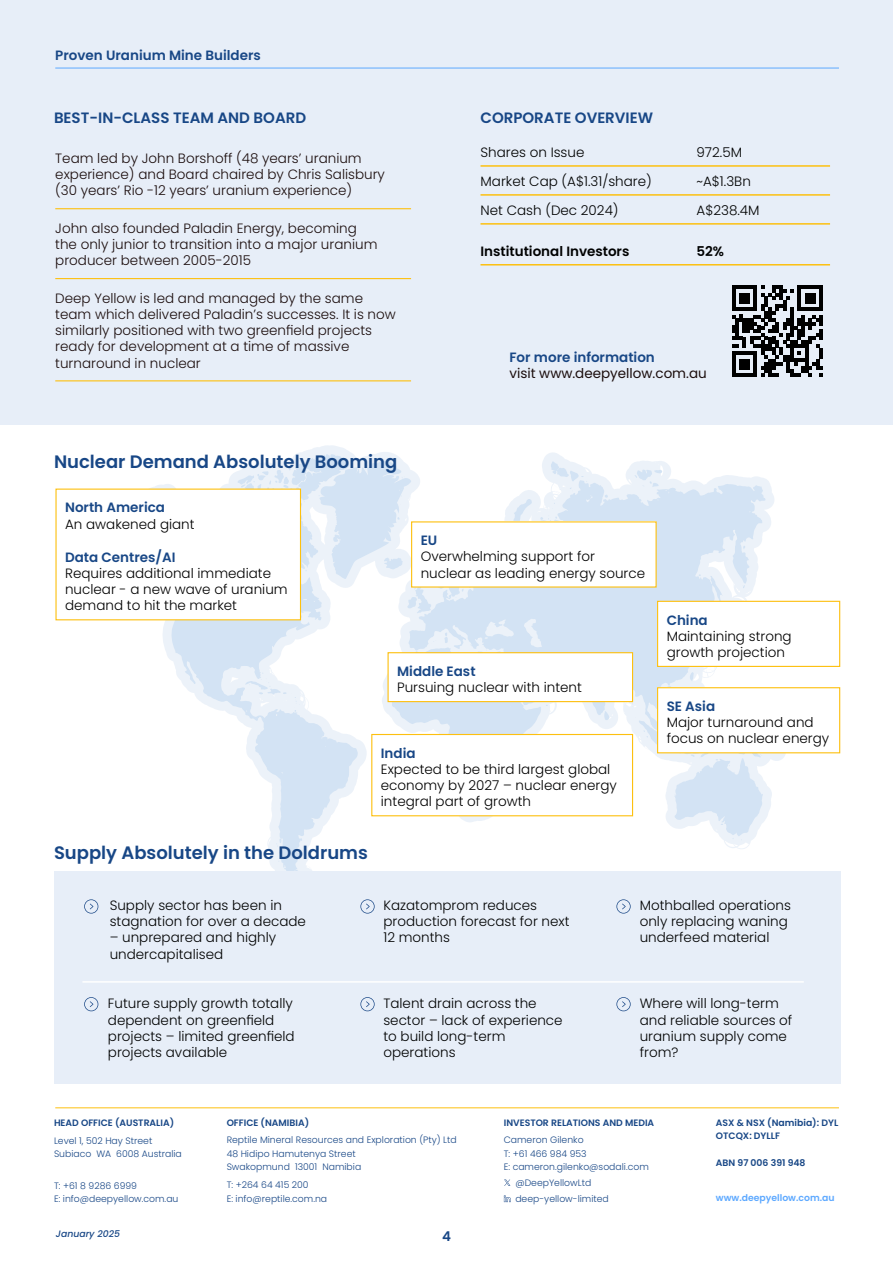
<style>
.page{position:relative;width:893px;height:1263px;background:#fff}
.page>*{position:absolute;margin:0;border:0;box-sizing:border-box;transform-origin:0 0}
.t1{font:600 18px "Poppins";color:#184786}
.t2{font:600 15px "Poppins";color:#184786}
.t3{font:300 13.5px/16.2px "Poppins";color:#000101}
.t4{font:300 13.5px/16.2px "Poppins";color:#1b0d0d}
.t5{font:600 13.5px "Poppins";color:#184786}
.t6{font:13.5px "Poppins";color:#1b0d0d}
.t7{font:600 13.5px "Poppins";color:#000101}
.t8{font:300 9.3px/13.5px "Poppins";color:#184786}
.t9{font:600 9.3px/13.5px "Poppins";color:#184786}
.t10{font:600 9.3px "Poppins";color:#5da9ff}
.t11{font:italic 500 9.3px "Poppins";color:#184786}
</style>
<div class="page">
<svg style="left:95px;top:445px;width:286px;height:372px"></svg>
<svg style="left:381px;top:452px;width:405px;height:397px"></svg>
<svg style="left:391px;top:480px;width:374px;height:254px;fill:#d3e3f4"></svg>
<svg style="left:104px;top:579px;width:254px;height:292px"></svg>
<svg style="left:604px;top:711px;width:6px;height:9px"></svg>
<svg style="left:297px;top:606px;width:25px;height:17px"></svg>
<svg style="left:319px;top:805px;width:4px;height:3px"></svg>
<svg style="left:276px;top:843px;width:3px;height:5px"></svg>
<svg style="left:635px;top:470px;width:27px;height:17px"></svg>
<svg style="left:444px;top:632px;width:6px;height:11px"></svg>
<svg style="left:407px;top:585px;width:25px;height:28px"></svg>
<svg style="left:510px;top:499px;width:22px;height:22px"></svg>
<svg style="left:470px;top:639px;width:17px;height:13px"></svg>
<svg style="left:245px;top:672px;width:55px;height:40px"></svg>
<svg style="left:431px;top:640px;width:6px;height:4px"></svg>
<svg style="left:632px;top:604px;width:145px;height:236px"></svg>
<svg style="left:551px;top:461px;width:36px;height:31px"></svg>
<svg style="left:605px;top:495px;width:5px;height:5px"></svg>
<svg style="left:218px;top:454px;width:193px;height:125px"></svg>
<svg style="left:540px;top:500px;width:23px;height:20px"></svg>
<svg style="left:456px;top:588px;width:15px;height:10px"></svg>
<div style="left:54px;top:871px;width:786px;height:212px;background:#e7eef8"></div>
<hr style="left:55px;top:1107px;width:784px;height:1px;background:#fdc010">
<div style="left:0;top:0;width:893px;height:424px;background:#e7eef8"></div>
<hr style="left:55px;top:208px;width:356px;height:1px;background:#fdc010">
<hr style="left:55px;top:278px;width:356px;height:1px;background:#fdc010">
<hr style="left:55px;top:380px;width:356px;height:1px;background:#fdc010">
<hr style="left:55px;top:68px;width:784px;height:1px;background:#5da9ff">
<div style="left:56px;top:489px;width:244px;height:131px;background:#fff"></div>
<div style="left:388px;top:653px;width:245px;height:49px;background:#fff"></div>
<div style="left:387px;top:652px;width:246px;height:50px;border:1px solid #fdc010"></div>
<div style="left:412px;top:522px;width:244px;height:65px;background:#fff"></div>
<div style="left:658px;top:688px;width:182px;height:65px;background:#fff"></div>
<div style="left:657px;top:687px;width:183px;height:66px;border:1px solid #fdc010"></div>
<div style="left:658px;top:601px;width:182px;height:65px;background:#fff"></div>
<div style="left:657px;top:601px;width:183px;height:66px;border:1px solid #fdc010"></div>
<div style="left:372px;top:734px;width:261px;height:82px;background:#fff"></div>
<div style="left:371px;top:734px;width:262px;height:82px;border:1px solid #fdc010"></div>
<hr style="left:82px;top:981px;width:722px;height:2px;background:#fff">
<svg style="left:84px;top:899px;width:14px;height:14px"></svg>
<svg style="left:360px;top:899px;width:15px;height:14px"></svg>
<svg style="left:616px;top:899px;width:15px;height:14px"></svg>
<svg style="left:84px;top:997px;width:14px;height:14px"></svg>
<svg style="left:360px;top:997px;width:15px;height:14px"></svg>
<svg style="left:616px;top:997px;width:15px;height:14px"></svg>
<hr style="left:480px;top:165px;width:350px;height:2px;background:#fdc010">
<hr style="left:480px;top:194px;width:350px;height:2px;background:#fdc010">
<hr style="left:480px;top:223px;width:350px;height:2px;background:#fdc010">
<hr style="left:480px;top:264px;width:350px;height:1px;background:#fdc010">
<svg style="left:732px;top:285px;width:91px;height:92px"></svg>
<svg style="left:504px;top:1195px;width:7px;height:7px"></svg>
<svg style="left:504px;top:1179px;width:6px;height:7px"></svg>
<p class="t5" style="left:55px;top:47px;width:207px">Proven Uranium Mine Builders</p>
<p class="t2" style="left:54px;top:110px;width:254px">BEST-IN-CLASS TEAM AND BOARD</p>
<p class="t4" style="left:55px;top:150px;width:331px">Team led by John Borshoff (48 years’ uranium experience) and Board chaired by Chris Salisbury (30 years’ Rio -12 years’ uranium experience)</p>
<p class="t4" style="left:55px;top:220px;width:324px">John also founded Paladin Energy, becoming the only junior to transition into a major uranium producer between 2005-2015</p>
<p class="t4" style="left:55px;top:290px;width:342px">Deep Yellow is led and managed by the same team which delivered Paladin’s successes. It is now similarly positioned with two greenfield projects ready for development at a time of massive turnaround in nuclear</p>
<p class="t2" style="left:480px;top:110px;width:174px">CORPORATE OVERVIEW</p>
<p class="t3" style="left:480px;top:144px;width:105px">Shares on Issue</p>
<p class="t3" style="left:696px;top:144px;width:47px">972.5M</p>
<p class="t3" style="left:480px;top:173px;width:173px">Market Cap (A$1.31/share)</p>
<p class="t3" style="left:696px;top:173px;width:56px">~A$1.3Bn</p>
<p class="t3" style="left:480px;top:202px;width:140px">Net Cash (Dec 2024)</p>
<p class="t3" style="left:696px;top:202px;width:65px">A$238.4M</p>
<p class="t7" style="left:480px;top:243px;width:150px">Institutional Investors</p>
<p class="t7" style="left:696px;top:243px;width:29px">52%</p>
<p class="t5" style="left:509px;top:349px;width:147px">For more information</p>
<p class="t6" style="left:509px;top:365px;width:199px">visit www.deepyellow.com.au</p>
<h1 class="t1" style="left:54px;top:451px;width:345px">Nuclear Demand Absolutely Booming</h1>
<p class="t5" style="left:65px;top:500px;width:101px">North America</p>
<p class="t3" style="left:65px;top:516px;width:131px">An awakened giant</p>
<p class="t5" style="left:65px;top:549px;width:112px">Data Centres/AI</p>
<p class="t3" style="left:65px;top:565px;width:224px">Requires additional immediate nuclear - a new wave of uranium demand to hit the market</p>
<p class="t5" style="left:421px;top:533px;width:18px">EU</p>
<p class="t3" style="left:421px;top:549px;width:226px">Overwhelming support for nuclear as leading energy source</p>
<p class="t5" style="left:667px;top:612px;width:43px">China</p>
<p class="t3" style="left:667px;top:628px;width:127px">Maintaining strong growth projection</p>
<h1 class="t1" style="left:54px;top:842px;width:315px">Supply Absolutely in the Doldrums</h1>
<p class="t3" style="left:110px;top:897px;width:198px">Supply sector has been in stagnation for over a decade</p>
<p class="t3" style="left:110px;top:930px;width:168px">– unprepared and highly undercapitalised</p>
<p class="t5" style="left:397px;top:663px;width:80px">Middle East</p>
<p class="t3" style="left:397px;top:679px;width:186px">Pursuing nuclear with intent</p>
<p class="t5" style="left:381px;top:745px;width:36px">India</p>
<p class="t3" style="left:381px;top:761px;width:237px">Expected to be third largest global economy by 2027 – nuclear energy integral part of growth</p>
<p class="t5" style="left:667px;top:698px;width:50px">SE Asia</p>
<p class="t3" style="left:667px;top:714px;width:164px">Major turnaround and focus on nuclear energy</p>
<p class="t3" style="left:383px;top:897px;width:188px">Kazatomprom reduces production forecast for next<br>12 months</p>
<p class="t3" style="left:640px;top:897px;width:153px">Mothballed operations only replacing waning underfeed material</p>
<p class="t3" style="left:108px;top:996px;width:188px">Future supply growth totally dependent on greenfield projects – limited greenfield projects available</p>
<p class="t3" style="left:383px;top:996px;width:181px">Talent drain across the sector – lack of experience to build long-term operations</p>
<p class="t3" style="left:640px;top:996px;width:154px">Where will long-term and reliable sources of uranium supply come from?</p>
<p class="t9" style="left:54px;top:1116px;width:122px">HEAD OFFICE (AUSTRALIA)</p>
<p class="t8" style="left:54px;top:1134px;width:129px">Level 1, 502 Hay Street<br>Subiaco WA 6008 Australia</p>
<p class="t8" style="left:54px;top:1178px;width:126px">T: +61 8 9286 6999<br>E: info@deepyellow.com.au</p>
<p class="t11" style="left:56px;top:1228px;width:66px">January 2025</p>
<p class="t9" style="left:227px;top:1115px;width:84px">OFFICE (NAMIBIA)</p>
<p class="t8" style="left:227px;top:1133px;width:232px">Reptile Mineral Resources and Exploration (Pty) Ltd<br>48 Hidipo Hamutenya Street<br>Swakopmund 13001 Namibia</p>
<p class="t8" style="left:227px;top:1178px;width:102px">T: +264 64 415 200<br>E: info@reptile.com.na</p>
<p class="t5" style="left:442px;top:1228px;width:10px">4</p>
<p class="t9" style="left:504px;top:1115px;width:152px">INVESTOR RELATIONS AND MEDIA</p>
<p class="t8" style="left:504px;top:1133px;width:147px">Cameron Gilenko<br>T: +61 466 984 953<br>E: cameron.gilenko@sodali.com</p>
<p class="t8" style="left:515px;top:1192px;width:95px">deep-yellow-limited</p>
<p class="t8" style="left:515px;top:1176px;width:77px">@DeepYellowLtd</p>
<p class="t9" style="left:716px;top:1115px;width:124px">ASX &amp; NSX (Namibia): DYL<br>OTCQX: DYLLF</p>
<p class="t9" style="left:716px;top:1156px;width:91px">ABN 97 006 391 948</p>
<p class="t10" style="left:716px;top:1193px;width:120px">www.deepyellow.com.au</p>
</div>
